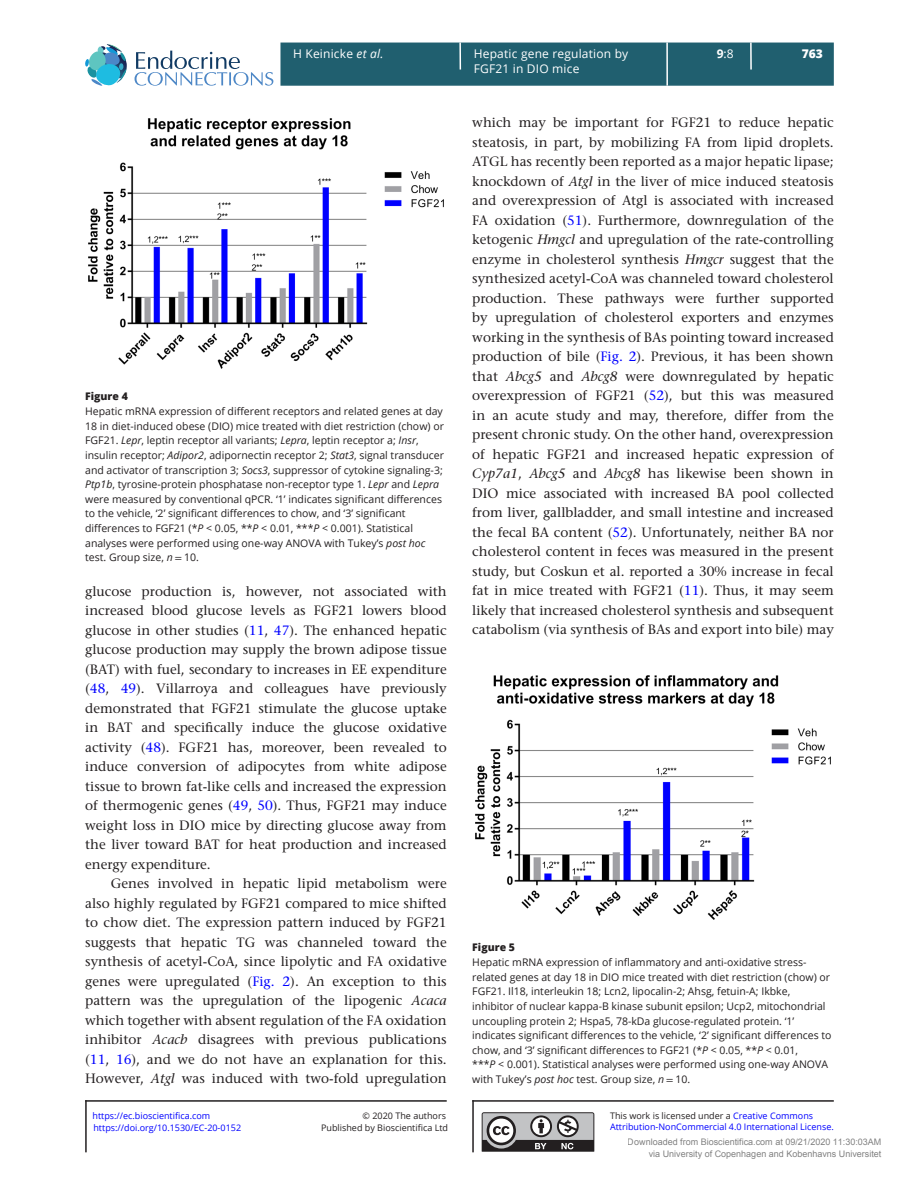
<style>
.page{position:relative;width:919px;height:1187px;background:#fff}
.page>*{position:absolute;margin:0;border:0;box-sizing:border-box;transform-origin:0 0}
.TXI{font:500 13.5px/19.5px "Stone Serif Std";color:#231f20;text-align:justify}
.t1{font:12px/14.7px "Open Sans";letter-spacing:.015em;color:#fff}
.t2{font:800 12px "Open Sans";color:#fff}
.FC{font:10.5px/14.7px "Open Sans";color:#231f20}
.FC-2{font:800 10.5px "Open Sans";color:#231f20}
.t3{font:9px "Open Sans";color:#00f}
.t4{font:9px/12px "Arial";color:rgb(0 0 0/.5);text-align:right}
.t5{font:9px/11.6px "Open Sans";color:#231f20;text-align:right}
.s1{font-style:italic}
.s2{font-weight:700}
.s3{font-family:"STIX General"}
.s4{color:#00f}
</style>
<div class="page">
<div style="left:280px;top:43px;width:553px;height:43px;background:#205f6f;border:2px solid #205f6f"></div>
<svg style="left:750px;top:43px;width:1px;height:27px"></svg>
<hr style="left:666px;top:43px;width:2px;height:43px;background:#fff">
<hr style="left:459px;top:43px;width:2px;height:27px;background:#fff">
<svg style="left:134px;top:51px;width:139px;height:35px"></svg>
<svg style="left:85px;top:44px;width:42px;height:42px"></svg>
<img style="left:475px;top:675px;width:356px;height:245px">
<img style="left:88px;top:118px;width:356px;height:251px">
<svg style="left:481px;top:1112px;width:113px;height:39px;background:#8c8b8c"></svg>
<hr style="left:472px;top:1100px;width:361px;height:1px;background:#231f20">
<hr style="left:472px;top:1100px;width:1px;height:52px;background:#231f20">
<hr style="left:85px;top:1100px;width:361px;height:1px;background:#231f20">
<hr style="left:85px;top:1100px;width:2px;height:52px;background:#231f20">
<p class="t1" style="left:293px;top:46px;width:92px">H Keinicke <span class="s1">et al.</span></p>
<p class="t1" style="left:474px;top:46px;width:156px">Hepatic gene regulation by<br>FGF21 in DIO mice</p>
<p class="t1" style="left:716px;top:46px;width:18px"><span class="s2">9</span>:8</p>
<p class="t2" style="left:801px;top:45px;width:23px">763</p>
<p class="FC-2" style="left:85px;top:388px;width:44px">Figure 4</p>
<p class="FC" style="left:85px;top:403px;width:360px">Hepatic mRNA expression of different receptors and related genes at day 18 in diet-induced obese (DIO) mice treated with diet restriction (chow) or FGF21. <span class="s1">Lepr</span>, leptin receptor all variants; <span class="s1">Lepra</span>, leptin receptor a; <span class="s1">Insr</span>, insulin receptor; <span class="s1">Adipor2</span>, adipornectin receptor 2; <span class="s1">Stat3</span>, signal transducer and activator of transcription 3; <span class="s1">Socs3</span>, suppressor of cytokine signaling-3; <span class="s1">Ptp1b</span>, tyrosine-protein phosphatase non-receptor type 1. <span class="s1">Lepr</span> and <span class="s1">Lepra </span>were measured by conventional qPCR. ‘1’ indicates significant differences to the vehicle, ‘2’ significant differences to chow, and ‘3’ significant differences to FGF21 (*<span class="s1">P</span> &lt; 0.05, **<span class="s1">P</span> &lt; 0.01, ***<span class="s1">P</span> &lt; 0.001). Statistical analyses were performed using one-way ANOVA with Tukey’s <span class="s1">post hoc </span>test. Group size, <span class="s1">n</span> <span class="s3">=</span> 10.</p>
<p class="TXI" style="left:85px;top:581px;width:363px">glucose production is, however, not associated with increased blood glucose levels as FGF21 lowers blood glucose in other studies (<span class="s4">11</span>, <span class="s4">47</span>). The enhanced hepatic glucose production may supply the brown adipose tissue (BAT) with fuel, secondary to increases in EE expenditure (<span class="s4">48</span>, <span class="s4">49</span>). Villarroya and colleagues have previously demonstrated that FGF21 stimulate the glucose uptake in BAT and specifically induce the glucose oxidative activity (<span class="s4">48</span>). FGF21 has, moreover, been revealed to induce conversion of adipocytes from white adipose tissue to brown fat-like cells and increased the expression of thermogenic genes (<span class="s4">49</span>, <span class="s4">50</span>). Thus, FGF21 may induce weight loss in DIO mice by directing glucose away from the liver toward BAT for heat production and increased energy expenditure.</p>
<p class="TXI" style="left:85px;top:873px;width:363px;text-indent:26px">Genes involved in hepatic lipid metabolism were also highly regulated by FGF21 compared to mice shifted to chow diet. The expression pattern induced by FGF21 suggests that hepatic TG was channeled toward the synthesis of acetyl-CoA, since lipolytic and FA oxidative genes were upregulated (<span class="s4">Fig. 2</span>). An exception to this pattern was the upregulation of the lipogenic <span class="s1">Acaca </span>which together with absent regulation of the FA oxidation inhibitor <span class="s1">Acacb</span> disagrees with previous publications (<span class="s4">11</span>, <span class="s4">16</span>), and we do not have an explanation for this.<br>However, <span class="s1">Atgl</span> was induced with two-fold upregulation</p>
<p class="TXI" style="left:472px;top:113px;width:363px">which may be important for FGF21 to reduce hepatic steatosis, in part, by mobilizing FA from lipid droplets.<br>ATGL has recently been reported as a major hepatic lipase; knockdown of <span class="s1">Atgl</span> in the liver of mice induced steatosis and overexpression of Atgl is associated with increased FA oxidation (<span class="s4">51</span>). Furthermore, downregulation of the ketogenic <span class="s1">Hmgcl</span> and upregulation of the rate-controlling enzyme in cholesterol synthesis <span class="s1">Hmgcr</span> suggest that the synthesized acetyl-CoA was channeled toward cholesterol production. These pathways were further supported by upregulation of cholesterol exporters and enzymes working in the synthesis of BAs pointing toward increased production of bile (<span class="s4">Fig. 2</span>). Previous, it has been shown that <span class="s1">Abcg5</span> and <span class="s1">Abcg8</span> were downregulated by hepatic overexpression of FGF21 (<span class="s4">52</span>), but this was measured in an acute study and may, therefore, differ from the present chronic study. On the other hand, overexpression of hepatic FGF21 and increased hepatic expression of <span class="s1">Cyp7a1</span>, <span class="s1">Abcg5</span> and <span class="s1">Abcg8</span> has likewise been shown in DIO mice associated with increased BA pool collected from liver, gallbladder, and small intestine and increased the fecal BA content (<span class="s4">52</span>). Unfortunately, neither BA nor cholesterol content in feces was measured in the present study, but Coskun et al. reported a 30% increase in fecal fat in mice treated with FGF21 (<span class="s4">11</span>). Thus, it may seem likely that increased cholesterol synthesis and subsequent catabolism (via synthesis of BAs and export into bile) may</p>
<p class="FC-2" style="left:472px;top:939px;width:44px">Figure 5</p>
<p class="FC" style="left:472px;top:954px;width:360px">Hepatic mRNA expression of inflammatory and anti-oxidative stress&shy;related genes at day 18 in DIO mice treated with diet restriction (chow) or FGF21. Il18, interleukin 18; Lcn2, lipocalin-2; Ahsg, fetuin-A; Ikbke, inhibitor of nuclear kappa-B kinase subunit epsilon; Ucp2, mitochondrial uncoupling protein 2; Hspa5, 78-kDa glucose-regulated protein. ‘1’ indicates significant differences to the vehicle, ‘2’ significant differences to chow, and ‘3’ significant differences to FGF21 (*<span class="s1">P</span> &lt; 0.05, **<span class="s1">P</span> &lt; 0.01,<br>***<span class="s1">P</span> &lt; 0.001). Statistical analyses were performed using one-way ANOVA with Tukey’s <span class="s1">post hoc</span> test. Group size, <span class="s1">n</span> <span class="s3">=</span> 10.</p>
<p class="t3" style="left:92px;top:1109px;width:119px">https://ec.bioscientifica.com</p>
<p class="t5" style="left:321px;top:1109px;width:128px">© 2020 The authors<br>Published by Bioscientifica Ltd</p>
<p class="t5" style="left:610px;top:1109px;width:204px">This work is licensed under a <span class="s4">Creative Commons</span></p>
<p class="t3" style="left:93px;top:1121px;width:149px">https://doi.org/10.1530/EC-20-0152</p>
<p class="t3" style="left:610px;top:1120px;width:225px">Attribution-NonCommercial 4.0 International License.</p>
<p class="t4" style="left:627px;top:1135px;width:255px">Downloaded from Bioscientifica.com at 09/21/2020 11:30:03AM via University of Copenhagen and Kobenhavns Universitet</p>
</div>
